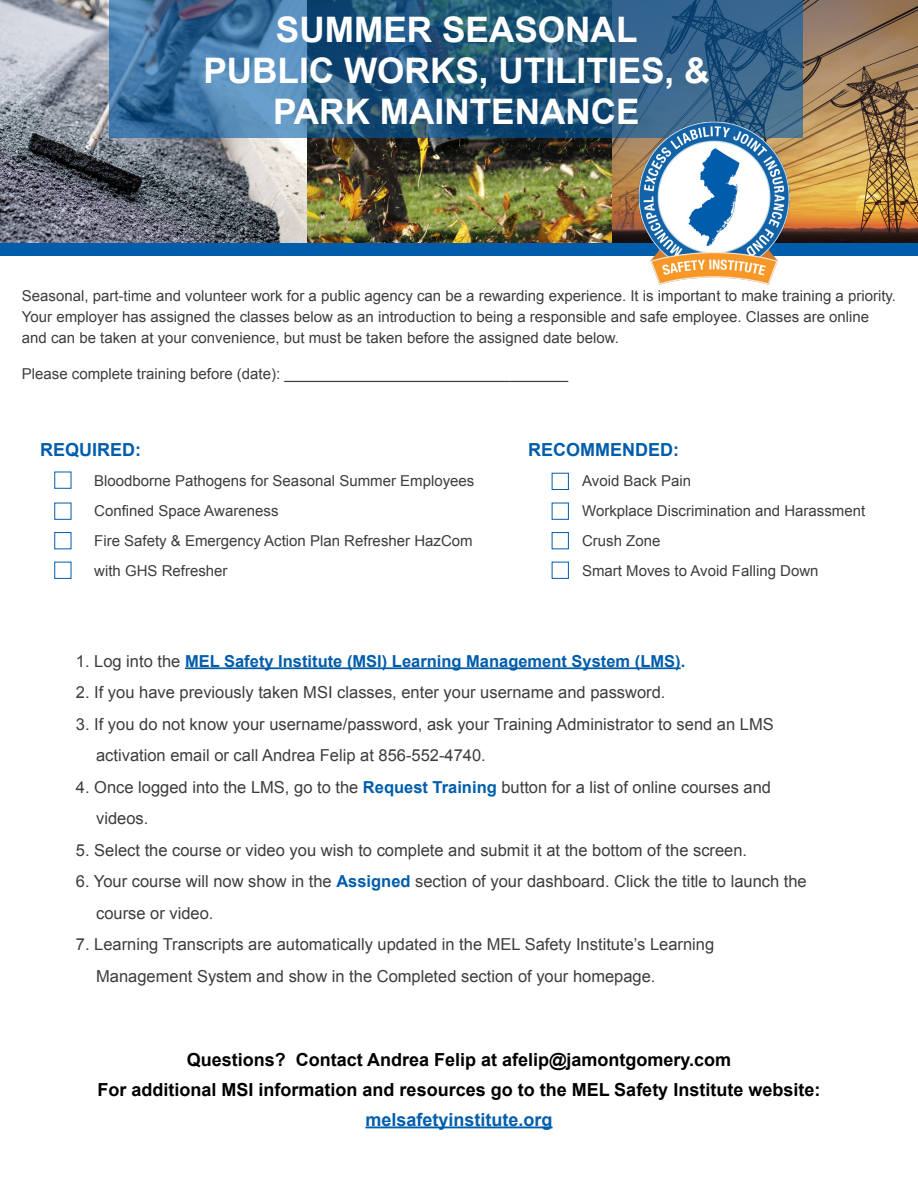
<style>
.page{position:relative;width:918px;height:1188px;background:#fff}
.page>*{position:absolute;margin:0;border:0;box-sizing:border-box;transform-origin:0 0}
.t1{font:700 35.25px "Arial";color:#fff}
.t2{font:700 18px "Arial";color:#000}
.t3{font:700 18px "Arial";color:#005dab}
.t4{font:16.5px "Arial";color:#3d3d3d}
.t5{font:700 16.5px "Arial";color:#005dab}
.t6{font:15px/30px "Arial";color:#3d3d3d}
.s1{font-weight:400;color:#3d3d3d}
.s2{font-weight:700;color:#005dab}
</style>
<div class="page">
<img style="left:0;top:0;width:918px;height:243px">
<svg style="left:110px;top:0;width:693px;height:138px;background:#2e618a"></svg>
<div style="left:0;top:243px;width:918px;height:13px;background:#005dab"></div>
<img style="left:613px;top:102px;width:202px;height:183px">
<div style="left:54px;top:472px;width:18px;height:17px;border:1px solid #005dab"></div>
<div style="left:54px;top:503px;width:18px;height:17px;border:1px solid #005dab"></div>
<div style="left:54px;top:532px;width:18px;height:17px;border:1px solid #005dab"></div>
<div style="left:552px;top:473px;width:17px;height:17px;border:1px solid #005dab"></div>
<hr style="left:185px;top:667px;width:496px;height:2px;background:#005dab">
<hr style="left:365px;top:1126px;width:188px;height:2px;background:#005dab">
<div style="left:54px;top:562px;width:18px;height:17px;border:1px solid #005dab"></div>
<div style="left:552px;top:503px;width:17px;height:17px;border:1px solid #005dab"></div>
<div style="left:552px;top:532px;width:17px;height:17px;border:1px solid #005dab"></div>
<div style="left:552px;top:562px;width:17px;height:17px;border:1px solid #005dab"></div>
<p class="t1" style="left:276px;top:7px;width:363px">SUMMER SEASONAL</p>
<p class="t1" style="left:203px;top:47px;width:508px">PUBLIC WORKS, UTILITIES, &amp;</p>
<p class="t1" style="left:273px;top:88px;width:368px">PARK MAINTENANCE</p>
<p class="t6" style="left:22px;top:285px;width:876px;line-height:21px">Seasonal, part-time and volunteer work for a public agency can be a rewarding experience. It is important to make training a priority.<br>Your employer has assigned the classes below as an introduction to being a responsible and safe employee. Classes are online and can be taken at your convenience, but must be taken before the assigned date below.</p>
<p class="t6" style="left:22px;top:359px;width:548px">Please complete training before (date): __________________________________</p>
<p class="t3" style="left:40px;top:438px;width:102px">REQUIRED:</p>
<p class="t6" style="left:94px;top:466px;width:382px">Bloodborne Pathogens for Seasonal Summer Employees Confined Space Awareness<br>Fire Safety &amp; Emergency Action Plan Refresher HazCom with GHS Refresher</p>
<p class="t3" style="left:528px;top:438px;width:152px">RECOMMENDED:</p>
<p class="t6" style="left:582px;top:466px;width:110px">Avoid Back Pain</p>
<p class="t6" style="left:582px;top:496px;width:285px">Workplace Discrimination and Harassment</p>
<p class="t6" style="left:582px;top:526px;width:80px">Crush Zone</p>
<p class="t6" style="left:582px;top:556px;width:238px">Smart Moves to Avoid Falling Down</p>
<p class="t5" style="left:76px;top:650px;width:611px"><span class="s1">1. Log into the</span> MEL Safety Institute (MSI) Learning Management System (LMS).</p>
<p class="t4" style="left:76px;top:681px;width:591px">2. If you have previously taken MSI classes, enter your username and password.</p>
<p class="t4" style="left:76px;top:713px;width:699px">3. If you do not know your username/password, ask your Training Administrator to send an LMS</p>
<p class="t4" style="left:96px;top:744px;width:391px">activation email or call Andrea Felip at 856-552-4740.</p>
<p class="t4" style="left:76px;top:776px;width:697px">4. Once logged into the LMS, go to the <span class="s2">Request Training</span> button for a list of online courses and</p>
<p class="t4" style="left:96px;top:807px;width:54px">videos.</p>
<p class="t4" style="left:76px;top:839px;width:673px">5. Select the course or video you wish to complete and submit it at the bottom of the screen.</p>
<p class="t4" style="left:76px;top:870px;width:732px">6. Your course will now show in the <span class="s2">Assigned</span> section of your dashboard. Click the title to launch the</p>
<p class="t4" style="left:96px;top:902px;width:119px">course or video.</p>
<p class="t4" style="left:76px;top:933px;width:640px">7. Learning Transcripts are automatically updated in the MEL Safety Institute’s Learning</p>
<p class="t4" style="left:96px;top:965px;width:561px">Management System and show in the Completed section of your homepage.</p>
<p class="t2" style="left:187px;top:1047px;width:546px">Questions? Contact Andrea Felip at afelip@jamontgomery.com</p>
<p class="t2" style="left:98px;top:1077px;width:724px">For additional MSI information and resources go to the MEL Safety Institute website:</p>
<p class="t3" style="left:365px;top:1107px;width:189px">melsafetyinstitute.org</p>
</div>
